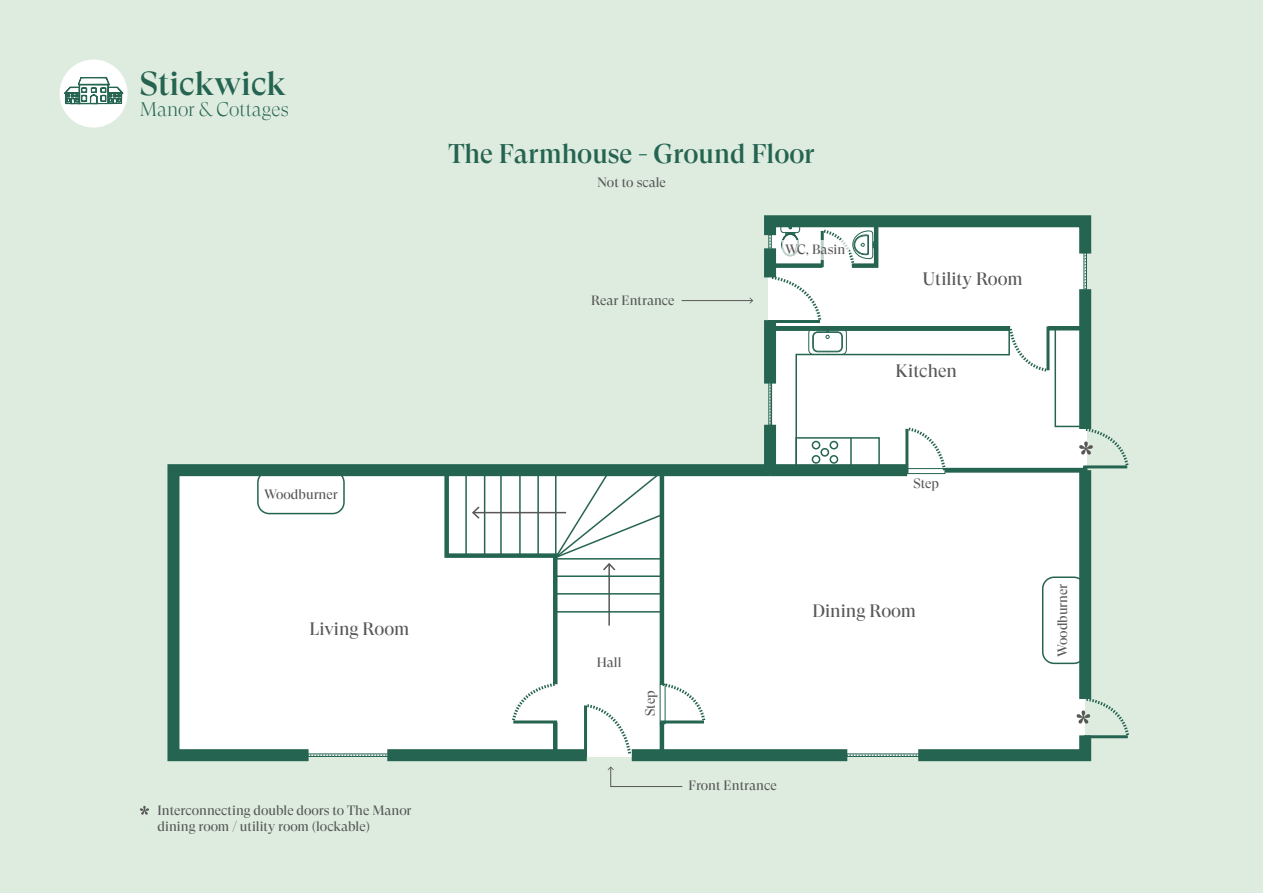
<style>
.page{position:relative;width:1263px;height:893px;background:#deece0}
.page>*{position:absolute;margin:0;border:0;box-sizing:border-box;transform-origin:0 0}
.t1{font:500 33px "GT Super Display";color:#256451}
.t2{font:500 27px "GT Super Display";color:#256451}
.t3{font:300 19.65px "GT Super Display";color:#256451}
.t4{font:18px "GT Super Display";color:#575756}
.t5{font:13.5px/16.5px "GT Super Display";color:#575756}
</style>
<div class="page">
<div style="left:173px;top:470px;width:912px;height:286px;background:#fff"></div>
<div style="left:60px;top:60px;width:68px;height:68px;background:#fff;border-radius:50%"></div>
<svg style="left:64px;top:73px;width:60px;height:32px"></svg>
<svg style="left:140px;top:806px;width:9px;height:9px"></svg>
<svg style="left:608px;top:767px;width:75px;height:20px"></svg>
<hr style="left:682px;top:300px;width:70px;height:1px;background:#575756">
<div style="left:770px;top:464px;width:137px;height:12px;background:#256451"></div>
<svg style="left:167px;top:464px;width:615px;height:303px"></svg>
<div style="left:387px;top:749px;width:200px;height:12px;background:#256451"></div>
<div style="left:632px;top:749px;width:215px;height:12px;background:#256451"></div>
<svg style="left:837px;top:696px;width:292px;height:66px"></svg>
<div style="left:1079px;top:470px;width:12px;height:229px;background:#256451"></div>
<svg style="left:749px;top:215px;width:380px;height:260px"></svg>
<hr style="left:850px;top:438px;width:2px;height:31px;background:#256451">
<div style="left:812px;top:441px;width:8px;height:8px;border:2px solid #256451;border-radius:50%"></div>
<div style="left:829px;top:441px;width:9px;height:8px;border:2px solid #256451;border-radius:50%"></div>
<div style="left:820px;top:448px;width:9px;height:9px;border:2px solid #256451;border-radius:50%"></div>
<div style="left:812px;top:455px;width:8px;height:9px;border:2px solid #256451;border-radius:50%"></div>
<div style="left:829px;top:455px;width:9px;height:9px;border:2px solid #256451;border-radius:50%"></div>
<div style="left:257px;top:470px;width:88px;height:44px;border:2px solid #256451;border-radius:11px"></div>
<div style="left:1042px;top:576px;width:44px;height:88px;border:2px solid #256451;border-radius:11px"></div>
<svg style="left:442px;top:466px;width:265px;height:292px"></svg>
<div style="left:782px;top:240px;width:66px;height:19px;background:#fff"></div>
<h1 class="t1" style="left:140px;top:66px;width:148px">Stickwick</h1>
<h3 class="t3" style="left:140px;top:99px;width:150px">Manor &amp; Cottages</h3>
<h2 class="t2" style="left:448px;top:140px;width:368px">The Farmhouse - Ground Floor</h2>
<p class="t5" style="left:597px;top:175px;width:70px">Not to scale</p>
<p class="t5" style="left:591px;top:292px;width:85px">Rear Entrance</p>
<p class="t5" style="left:785px;top:242px;width:62px">WC, Basin</p>
<h3 class="t4" style="left:923px;top:269px;width:101px">Utility Room</h3>
<h3 class="t4" style="left:895px;top:362px;width:63px">Kitchen</h3>
<p class="t5" style="left:264px;top:487px;width:75px">Woodburner</p>
<h3 class="t4" style="left:309px;top:619px;width:101px">Living Room</h3>
<p class="t5" style="left:158px;top:802px;width:255px">Interconnecting double doors to The Manor dining room / utility room (lockable)</p>
<p class="t5" style="left:913px;top:476px;width:27px">Step</p>
<p class="t5" style="left:597px;top:654px;width:26px">Hall</p>
<p class="t5" style="left:642px;top:716px;width:27px;rotate:-90deg">Step</p>
<p class="t5" style="left:688px;top:778px;width:90px">Front Entrance</p>
<h3 class="t4" style="left:812px;top:601px;width:105px">Dining Room</h3>
<p class="t5" style="left:1055px;top:657px;width:75px;rotate:-90deg">Woodburner</p>
</div>
